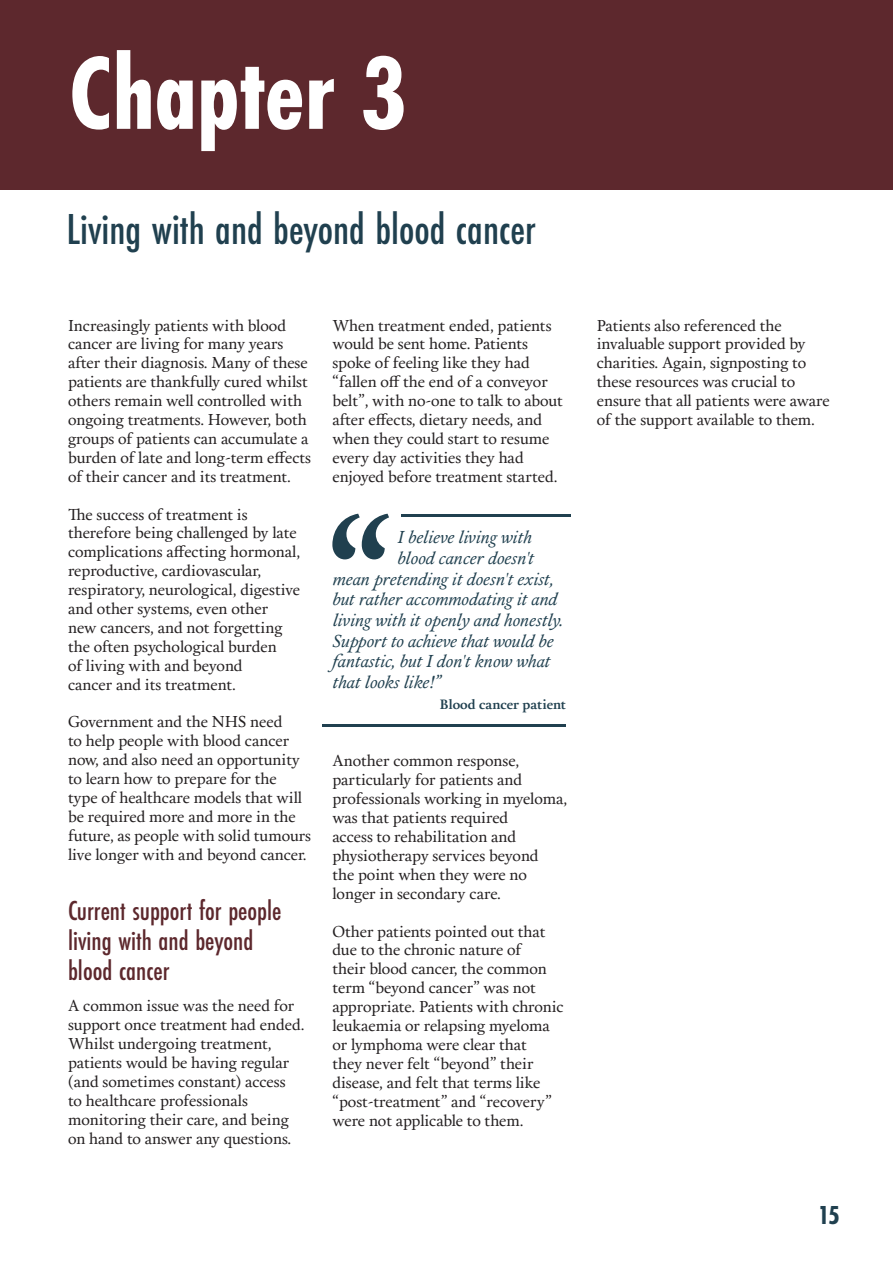
<style>
.page{position:relative;width:893px;height:1263px;background:#fff}
.page>*{position:absolute;margin:0;border:0;box-sizing:border-box;transform-origin:0 0}
.t1{font:700 108px "Futura PT Cond";color:#fff}
.t2{font:500 45px "Futura PT Cond";color:#20404f}
.t3{font:500 28.5px/30px "Futura PT Cond";color:#5d282d}
.t4{font:700 27px "Futura PT Cond";color:#20404f}
.t5{font:italic 17.25px "Calendas Plus";color:#20404f}
.t6{font:15.75px/18.9px "Calendas Plus";color:#231f20}
.t7{font:700 13.5px "Calendas Plus";color:#20404f}
</style>
<div class="page">
<div style="left:0;top:0;width:893px;height:189px;background:#5d282d"></div>
<svg style="left:332px;top:514px;width:57px;height:45px"></svg>
<hr style="left:401px;top:513px;width:170px;height:3px;background:#20404f">
<hr style="left:322px;top:724px;width:244px;height:3px;background:#20404f">
<h1 class="t1" style="left:68px;top:30px;width:340px">Chapter 3</h1>
<h2 class="t2" style="left:67px;top:203px;width:470px">Living with and beyond blood cancer</h2>
<p class="t6" style="left:68px;top:315px;width:245px">Increasingly patients with blood cancer are living for many years after their diagnosis. Many of these patients are thankfully cured whilst others remain well controlled with ongoing treatments. However, both groups of patients can accumulate a burden of late and long-term effects of their cancer and its treatment.</p>
<p class="t6" style="left:68px;top:504px;width:234px">The success of treatment is therefore being challenged by late complications affecting hormonal, reproductive, cardiovascular, respiratory, neurological, digestive and other systems, even other new cancers, and not forgetting the often psychological burden<br>of living with and beyond<br>cancer and its treatment.</p>
<p class="t6" style="left:68px;top:712px;width:245px">Government and the NHS need<br>to help people with blood cancer now, and also need an opportunity to learn how to prepare for the<br>type of healthcare models that will be required more and more in the future, as people with solid tumours live longer with and beyond cancer.</p>
<h3 class="t3" style="left:68px;top:895px;width:215px">Current support for people living with and beyond blood cancer</h3>
<p class="t6" style="left:68px;top:996px;width:238px">A common issue was the need for support once treatment had ended.<br>Whilst undergoing treatment, patients would be having regular (and sometimes constant) access<br>to healthcare professionals monitoring their care, and being on hand to answer any questions.</p>
<p class="t6" style="left:332px;top:315px;width:232px">When treatment ended, patients would be sent home. Patients spoke of feeling like they had “fallen off the end of a conveyor belt”, with no-one to talk to about after effects, dietary needs, and when they could start to resume every day activities they had enjoyed before treatment started.</p>
<p class="t5" style="left:398px;top:525px;width:135px">I believe living with</p>
<p class="t5" style="left:398px;top:545px;width:138px">blood cancer doesn't</p>
<p class="t5" style="left:332px;top:566px;width:223px">mean pretending it doesn't exist,</p>
<p class="t5" style="left:332px;top:587px;width:226px">but rather accommodating it and</p>
<p class="t5" style="left:332px;top:607px;width:233px">living with it openly and honestly.</p>
<p class="t5" style="left:332px;top:628px;width:223px">Support to achieve that would be</p>
<p class="t5" style="left:332px;top:649px;width:219px">fantastic, but I don't know what</p>
<p class="t5" style="left:332px;top:670px;width:110px">that looks like!”</p>
<p class="t7" style="left:440px;top:695px;width:128px">Blood cancer patient</p>
<p class="t6" style="left:332px;top:751px;width:236px">Another common response, particularly for patients and professionals working in myeloma, was that patients required<br>access to rehabilitation and physiotherapy services beyond<br>the point when they were no longer in secondary care.</p>
<p class="t6" style="left:332px;top:921px;width:233px">Other patients pointed out that due to the chronic nature of<br>their blood cancer, the common term “beyond cancer” was not appropriate. Patients with chronic leukaemia or relapsing myeloma or lymphoma were clear that<br>they never felt “beyond” their disease, and felt that terms like “post-treatment” and “recovery” were not applicable to them.</p>
<p class="t6" style="left:597px;top:315px;width:235px">Patients also referenced the invaluable support provided by charities. Again, signposting to these resources was crucial to ensure that all patients were aware of the support available to them.</p>
<h3 class="t4" style="left:818px;top:1199px;width:24px">15</h3>
</div>
